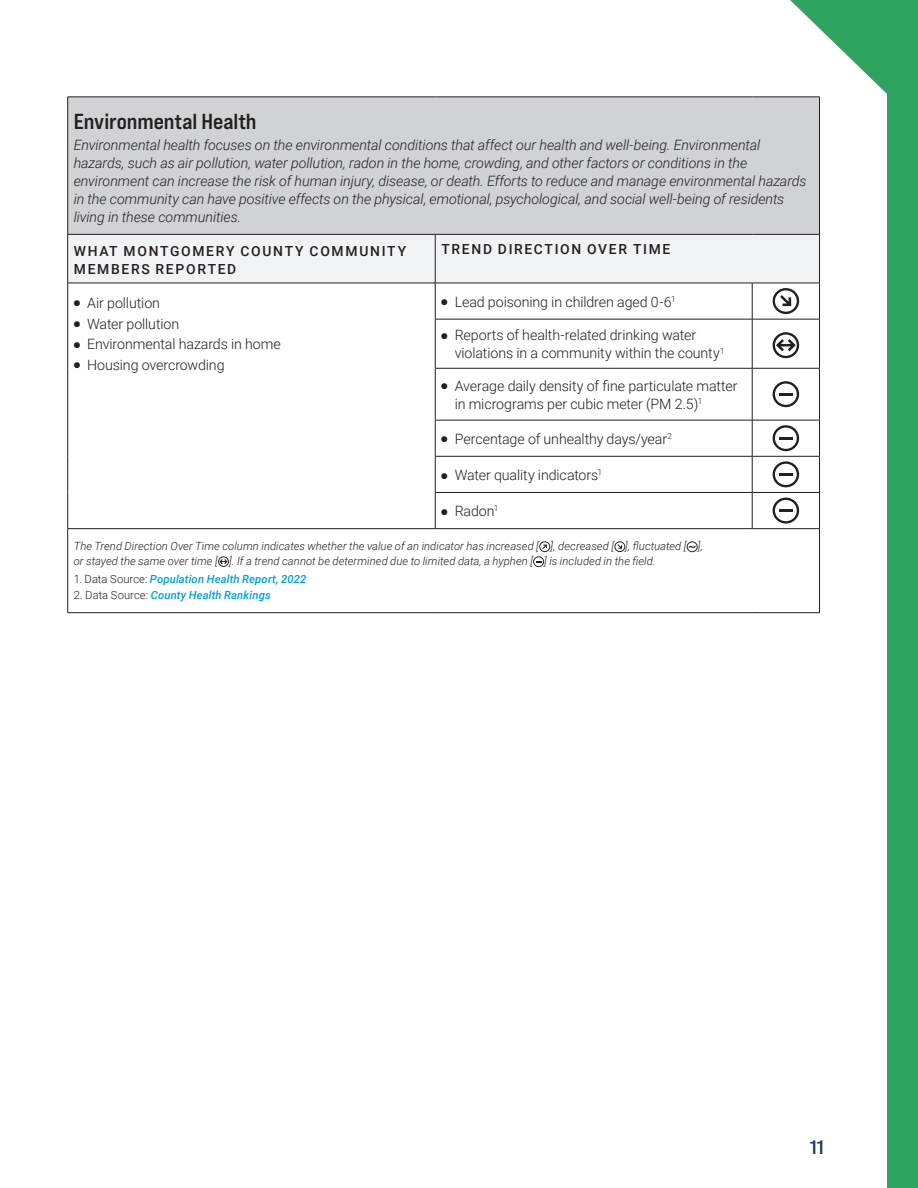
<style>
.page{position:relative;width:918px;height:1188px;background:#fff}
.page>*{position:absolute;margin:0;border:0;box-sizing:border-box;transform-origin:0 0}
.t1{font:21.75px "Bebas Neue Pro Exp Bd";letter-spacing:-.005em;color:#231f20}
.t2{font:19.5px "Bebas Neue Pro Exp Bd";color:#213d5b}
.t3{font:italic 300 14.25px/18px "Roboto";letter-spacing:-.005em;color:#231f20}
.t4{font:300 14.25px/18px "Roboto";letter-spacing:-.005em;color:#231f20}
.t5{font:500 13.8px/18px "Roboto";letter-spacing:.12em;color:#231f20}
.t6{font:italic 300 11.25px/15px "Roboto";letter-spacing:.005em;color:#231f20}
.t7{font:italic 500 11.25px "Roboto";letter-spacing:.01em;color:#009fda}
.s1{font-weight:300;font-style:normal;color:#231f20}
</style>
<div class="page">
<div style="left:887px;top:0;width:31px;height:1188px;background:#2fa460"></div>
<svg style="left:790px;top:0;width:97px;height:94px"></svg>
<div style="left:68px;top:97px;width:752px;height:137px;background:#d1d2d4"></div>
<hr style="left:435px;top:319px;width:317px;height:1px;background:#231f20">
<hr style="left:752px;top:319px;width:68px;height:1px;background:#231f20">
<hr style="left:435px;top:368px;width:317px;height:1px;background:#231f20">
<hr style="left:752px;top:368px;width:68px;height:1px;background:#231f20">
<hr style="left:435px;top:420px;width:317px;height:1px;background:#231f20">
<hr style="left:752px;top:420px;width:68px;height:1px;background:#231f20">
<hr style="left:435px;top:456px;width:317px;height:1px;background:#231f20">
<hr style="left:752px;top:456px;width:68px;height:1px;background:#231f20">
<hr style="left:435px;top:492px;width:317px;height:1px;background:#231f20">
<hr style="left:752px;top:492px;width:68px;height:1px;background:#231f20">
<hr style="left:68px;top:528px;width:367px;height:1px;background:#231f20">
<hr style="left:435px;top:528px;width:317px;height:1px;background:#231f20">
<hr style="left:752px;top:528px;width:68px;height:1px;background:#231f20">
<hr style="left:68px;top:612px;width:367px;height:1px;background:#231f20">
<hr style="left:435px;top:612px;width:317px;height:1px;background:#231f20">
<hr style="left:752px;top:612px;width:68px;height:1px;background:#231f20">
<hr style="left:67px;top:283px;width:1px;height:36px;background:#231f20">
<hr style="left:435px;top:283px;width:1px;height:36px;background:#231f20">
<hr style="left:752px;top:283px;width:1px;height:36px;background:#231f20">
<hr style="left:819px;top:283px;width:1px;height:36px;background:#231f20">
<hr style="left:67px;top:319px;width:1px;height:49px;background:#231f20">
<hr style="left:435px;top:319px;width:1px;height:49px;background:#231f20">
<hr style="left:752px;top:319px;width:1px;height:49px;background:#231f20">
<hr style="left:819px;top:319px;width:1px;height:49px;background:#231f20">
<hr style="left:67px;top:368px;width:1px;height:52px;background:#231f20">
<hr style="left:435px;top:368px;width:1px;height:52px;background:#231f20">
<hr style="left:752px;top:368px;width:1px;height:52px;background:#231f20">
<hr style="left:819px;top:368px;width:1px;height:52px;background:#231f20">
<hr style="left:67px;top:420px;width:1px;height:36px;background:#231f20">
<hr style="left:435px;top:420px;width:1px;height:36px;background:#231f20">
<hr style="left:752px;top:420px;width:1px;height:36px;background:#231f20">
<hr style="left:819px;top:420px;width:1px;height:36px;background:#231f20">
<hr style="left:67px;top:456px;width:1px;height:36px;background:#231f20">
<hr style="left:435px;top:456px;width:1px;height:36px;background:#231f20">
<hr style="left:752px;top:456px;width:1px;height:36px;background:#231f20">
<hr style="left:819px;top:456px;width:1px;height:36px;background:#231f20">
<hr style="left:67px;top:492px;width:1px;height:36px;background:#231f20">
<hr style="left:435px;top:493px;width:1px;height:35px;background:#231f20">
<hr style="left:752px;top:493px;width:1px;height:35px;background:#231f20">
<hr style="left:819px;top:493px;width:1px;height:35px;background:#231f20">
<hr style="left:67px;top:529px;width:1px;height:84px;background:#231f20">
<hr style="left:819px;top:529px;width:1px;height:84px;background:#231f20">
<hr style="left:68px;top:97px;width:367px;height:1px;background:#231f20">
<hr style="left:67px;top:97px;width:1px;height:137px;background:#231f20">
<hr style="left:435px;top:97px;width:317px;height:1px;background:#231f20">
<hr style="left:752px;top:97px;width:68px;height:1px;background:#231f20">
<hr style="left:819px;top:97px;width:1px;height:137px;background:#231f20">
<hr style="left:67px;top:235px;width:1px;height:48px;background:#231f20">
<svg style="left:68px;top:234px;width:752px;height:80px"></svg>
<svg style="left:773px;top:332px;width:26px;height:26px"></svg>
<svg style="left:773px;top:381px;width:26px;height:26px"></svg>
<hr style="left:779px;top:393px;width:14px;height:3px;background:#231f20">
<svg style="left:773px;top:425px;width:26px;height:26px"></svg>
<hr style="left:779px;top:437px;width:14px;height:3px;background:#231f20">
<svg style="left:773px;top:461px;width:26px;height:26px"></svg>
<hr style="left:779px;top:473px;width:14px;height:3px;background:#231f20">
<svg style="left:773px;top:498px;width:26px;height:26px"></svg>
<hr style="left:779px;top:509px;width:14px;height:3px;background:#231f20">
<svg style="left:614px;top:541px;width:11px;height:11px"></svg>
<svg style="left:687px;top:541px;width:11px;height:11px"></svg>
<svg style="left:218px;top:556px;width:11px;height:11px"></svg>
<svg style="left:533px;top:541px;width:17px;height:26px"></svg>
<h1 class="t1" style="left:74px;top:108px;width:184px">Environmental Health</h1>
<p class="t3" style="left:74px;top:135px;width:734px">Environmental health focuses on the environmental conditions that affect our health and well-being. Environmental hazards, such as air pollution, water pollution, radon in the home, crowding, and other factors or conditions in the environment can increase the risk of human injury, disease, or death. Efforts to reduce and manage environmental hazards in the community can have positive effects on the physical, emotional, psychological, and social well-being of residents living in these communities.</p>
<p class="t5" style="left:74px;top:241px;width:334px">WHAT MONTGOMERY COUNTY COMMUNITY<br>MEMBERS REPORTED</p>
<p class="t5" style="left:441px;top:240px;width:230px">TREND DIRECTION OVER TIME</p>
<p class="t4" style="left:74px;top:293px;width:88px">● Air pollution</p>
<p class="t4" style="left:74px;top:314px;width:107px">● Water pollution</p>
<p class="t4" style="left:74px;top:335px;width:209px">● Environmental hazards in home</p>
<p class="t4" style="left:74px;top:355px;width:152px">● Housing overcrowding</p>
<p class="t4" style="left:441px;top:292px;width:236px">● Lead poisoning in children aged 0-6<sup>1</sup></p>
<p class="t4" style="left:455px;top:326px;width:271px;text-indent:-13px">● Reports of health-related drinking water violations in a community within the county<sup>1</sup></p>
<p class="t4" style="left:455px;top:376px;width:284px;text-indent:-13px">● Average daily density of fine particulate matter in micrograms per cubic meter (PM 2.5)<sup>1</sup></p>
<p class="t4" style="left:441px;top:429px;width:232px">● Percentage of unhealthy days/year<sup>2</sup></p>
<p class="t4" style="left:441px;top:465px;width:162px">● Water quality indicators<sup>1</sup></p>
<p class="t4" style="left:441px;top:502px;width:59px">● Radon<sup>1</sup></p>
<p class="t6" style="left:74px;top:539px;width:631px">The Trend Direction Over Time column indicates whether the value of an indicator has increased [ ], decreased [ ], fluctuated [ ], or stayed the same over time [ ]. If a trend cannot be determined due to limited data, a hyphen [ ] is included in the field.</p>
<p class="t7" style="left:74px;top:571px;width:234px"><span class="s1">1. Data Source:</span> Population Health Report, 2022</p>
<p class="t7" style="left:74px;top:587px;width:199px"><span class="s1">2. Data Source:</span> County Health Rankings</p>
<h2 class="t2" style="left:810px;top:1135px;width:15px">11</h2>
</div>
